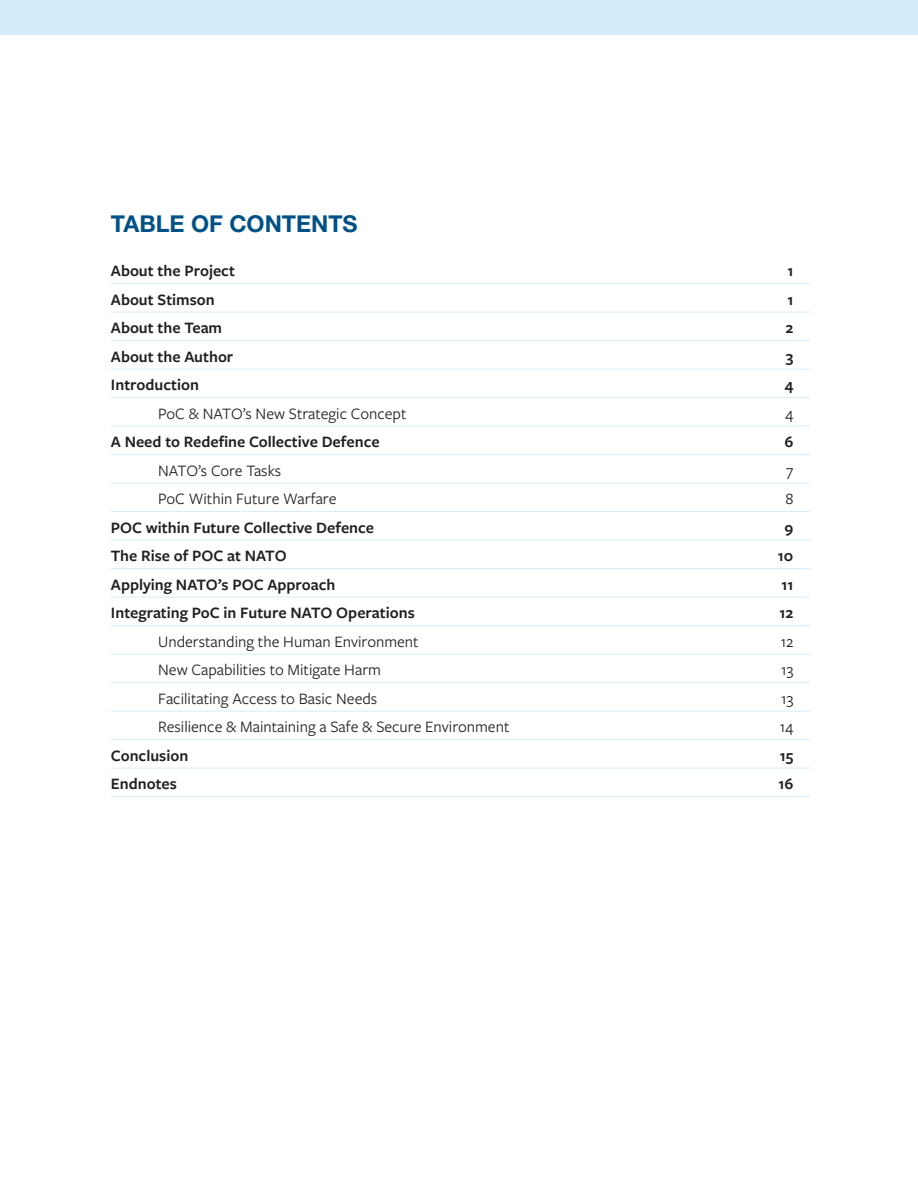
<style>
.page{position:relative;width:918px;height:1188px;background:#fff}
.page>*{position:absolute;margin:0;border:0;box-sizing:border-box;transform-origin:0 0}
.t1{font:700 23.25px "Helvetica Neue LT Std";color:#015187}
.t2{font:600 16.5px "Freight Sans Pro";color:#231f20}
.t3{font:16.5px "Freight Sans Pro";color:#231f20}
</style>
<div class="page">
<hr style="left:111px;top:283px;width:699px;height:1px;background:#d5edfa">
<hr style="left:111px;top:312px;width:699px;height:1px;background:#d5edfa">
<hr style="left:111px;top:340px;width:699px;height:1px;background:#d5edfa">
<hr style="left:111px;top:369px;width:699px;height:1px;background:#d5edfa">
<hr style="left:111px;top:397px;width:699px;height:1px;background:#d5edfa">
<hr style="left:111px;top:426px;width:699px;height:1px;background:#d5edfa">
<hr style="left:111px;top:454px;width:699px;height:1px;background:#d5edfa">
<hr style="left:111px;top:483px;width:699px;height:1px;background:#d5edfa">
<hr style="left:111px;top:511px;width:699px;height:1px;background:#d5edfa">
<hr style="left:111px;top:540px;width:699px;height:1px;background:#d5edfa">
<hr style="left:111px;top:568px;width:699px;height:1px;background:#d5edfa">
<hr style="left:111px;top:597px;width:699px;height:1px;background:#d5edfa">
<hr style="left:111px;top:625px;width:699px;height:1px;background:#d5edfa">
<hr style="left:111px;top:654px;width:699px;height:1px;background:#d5edfa">
<hr style="left:111px;top:682px;width:699px;height:1px;background:#d5edfa">
<hr style="left:111px;top:711px;width:699px;height:1px;background:#d5edfa">
<hr style="left:111px;top:739px;width:699px;height:1px;background:#d5edfa">
<hr style="left:111px;top:768px;width:699px;height:1px;background:#d5edfa">
<hr style="left:111px;top:796px;width:699px;height:1px;background:#d5edfa">
<div style="left:0;top:0;width:918px;height:35px;background:#d5edfa"></div>
<h1 class="t1" style="left:111px;top:210px;width:248px">TABLE OF CONTENTS</h1>
<p class="t2" style="left:111px;top:260px;width:125px">About the Project</p>
<p class="t2" style="left:787px;top:260px;width:8px">1</p>
<p class="t2" style="left:111px;top:288px;width:105px">About Stimson</p>
<p class="t2" style="left:787px;top:288px;width:8px">1</p>
<p class="t2" style="left:111px;top:317px;width:113px">About the Team</p>
<p class="t2" style="left:786px;top:317px;width:9px">2</p>
<p class="t2" style="left:111px;top:345px;width:124px">About the Author</p>
<p class="t2" style="left:786px;top:345px;width:9px">3</p>
<p class="t2" style="left:111px;top:374px;width:90px">Introduction</p>
<p class="t2" style="left:784px;top:374px;width:11px">4</p>
<p class="t3" style="left:158px;top:403px;width:250px">PoC &amp; NATO’s New Strategic Concept</p>
<p class="t3" style="left:785px;top:403px;width:10px">4</p>
<p class="t2" style="left:111px;top:431px;width:270px">A Need to Redefine Collective Defence</p>
<p class="t2" style="left:785px;top:431px;width:10px">6</p>
<p class="t3" style="left:158px;top:460px;width:124px">NATO’s Core Tasks</p>
<p class="t3" style="left:786px;top:460px;width:9px">7</p>
<p class="t3" style="left:158px;top:488px;width:180px">PoC Within Future Warfare</p>
<p class="t3" style="left:785px;top:488px;width:10px">8</p>
<p class="t2" style="left:111px;top:516px;width:265px">POC within Future Collective Defence</p>
<p class="t2" style="left:785px;top:516px;width:10px">9</p>
<p class="t2" style="left:111px;top:545px;width:177px">The Rise of POC at NATO</p>
<p class="t2" style="left:778px;top:545px;width:17px">10</p>
<p class="t2" style="left:111px;top:573px;width:226px">Applying NATO’s POC Approach</p>
<p class="t2" style="left:781px;top:573px;width:14px">11</p>
<p class="t2" style="left:111px;top:602px;width:305px">Integrating PoC in Future NATO Operations</p>
<p class="t2" style="left:780px;top:602px;width:15px">12</p>
<p class="t3" style="left:158px;top:631px;width:262px">Understanding the Human Environment</p>
<p class="t3" style="left:781px;top:631px;width:14px">12</p>
<p class="t3" style="left:158px;top:659px;width:224px">New Capabilities to Mitigate Harm</p>
<p class="t3" style="left:781px;top:659px;width:14px">13</p>
<p class="t3" style="left:158px;top:688px;width:221px">Facilitating Access to Basic Needs</p>
<p class="t3" style="left:781px;top:688px;width:14px">13</p>
<p class="t3" style="left:158px;top:716px;width:353px">Resilience &amp; Maintaining a Safe &amp; Secure Environment</p>
<p class="t3" style="left:780px;top:716px;width:15px">14</p>
<p class="t2" style="left:111px;top:744px;width:79px">Conclusion</p>
<p class="t2" style="left:780px;top:744px;width:15px">15</p>
<p class="t2" style="left:111px;top:773px;width:68px">Endnotes</p>
<p class="t2" style="left:778px;top:773px;width:16px">16</p>
</div>
